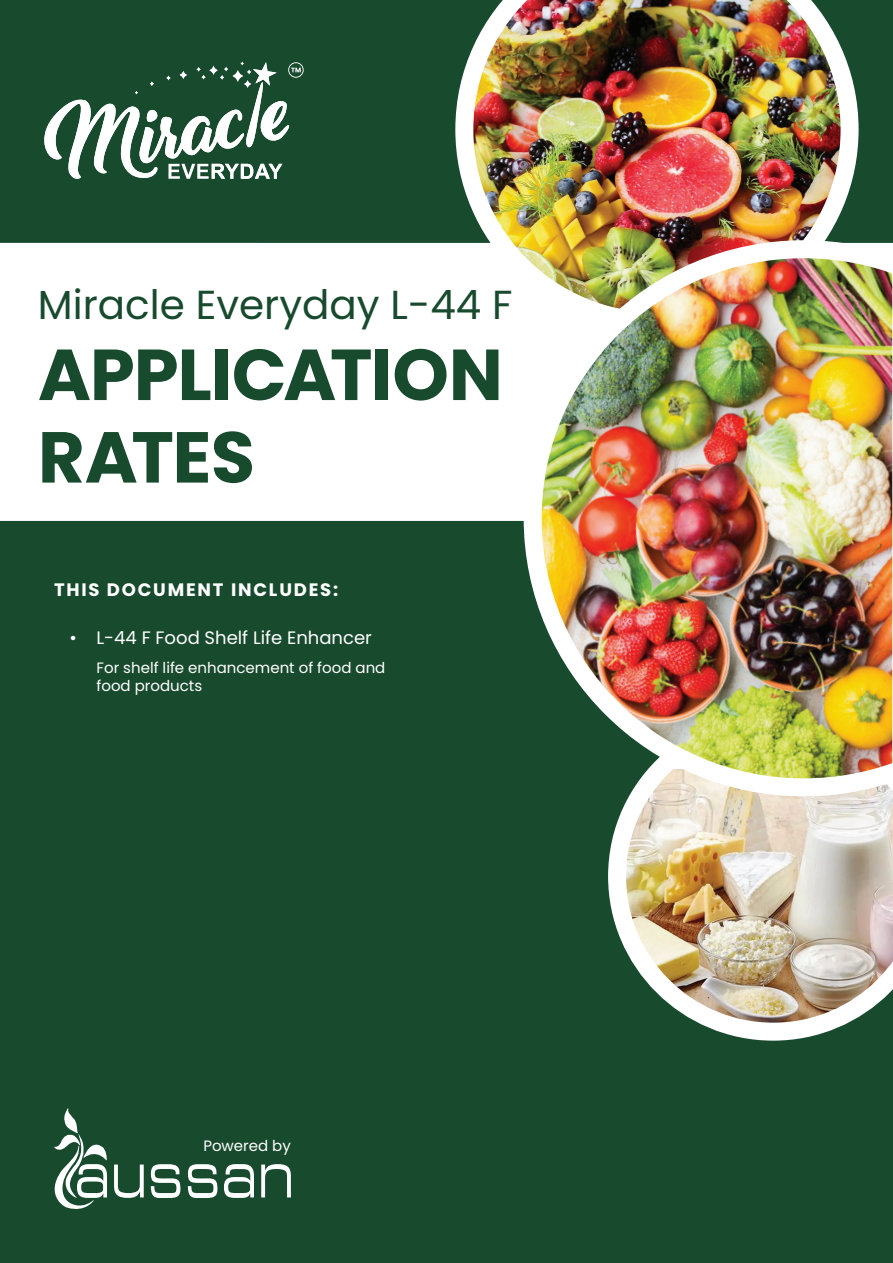
<style>
.page{position:relative;width:893px;height:1263px;background:#184a2e}
.page>*{position:absolute;margin:0;border:0;box-sizing:border-box;transform-origin:0 0}
.t1{font:700 72px/82.5px "Poppins";letter-spacing:-.015em;color:#184a2e}
.t2{font:40.5px "Poppins";color:#184a2e}
.t3{font:18px "Poppins";color:#fff}
.t4{font:700 18px "Poppins";letter-spacing:.1em;color:#fff}
.t5{font:15px/18px "Poppins";color:#fff}
</style>
<div class="page">
<div style="left:0;top:243px;width:515px;height:278px;background:#fff"></div>
<img style="left:446px;top:0;width:413px;height:339px">
<img style="left:608px;top:805px;width:285px;height:236px">
<img style="left:515px;top:231px;width:378px;height:574px">
<svg style="left:44px;top:62px;width:260px;height:117px"></svg>
<svg style="left:54px;top:1108px;width:53px;height:101px"></svg>
<svg style="left:114px;top:1164px;width:30px;height:34px"></svg>
<svg style="left:151px;top:1164px;width:29px;height:34px"></svg>
<svg style="left:188px;top:1164px;width:29px;height:34px"></svg>
<svg style="left:224px;top:1164px;width:30px;height:34px"></svg>
<svg style="left:261px;top:1164px;width:30px;height:33px"></svg>
<h2 class="t2" style="left:38px;top:281px;width:476px">Miracle Everyday L-44 F</h2>
<h1 class="t1" style="left:38px;top:334px;width:466px">APPLICATION<br>RATES</h1>
<p class="t4" style="left:54px;top:580px;width:286px">THIS DOCUMENT INCLUDES:</p>
<p class="t3" style="left:70px;top:628px;width:304px">• L-44 F Food Shelf Life Enhancer</p>
<p class="t5" style="left:97px;top:659px;width:290px">For shelf life enhancement of food and food products</p>
<p class="t5" style="left:203px;top:1136px;width:89px">Powered by</p>
</div>
